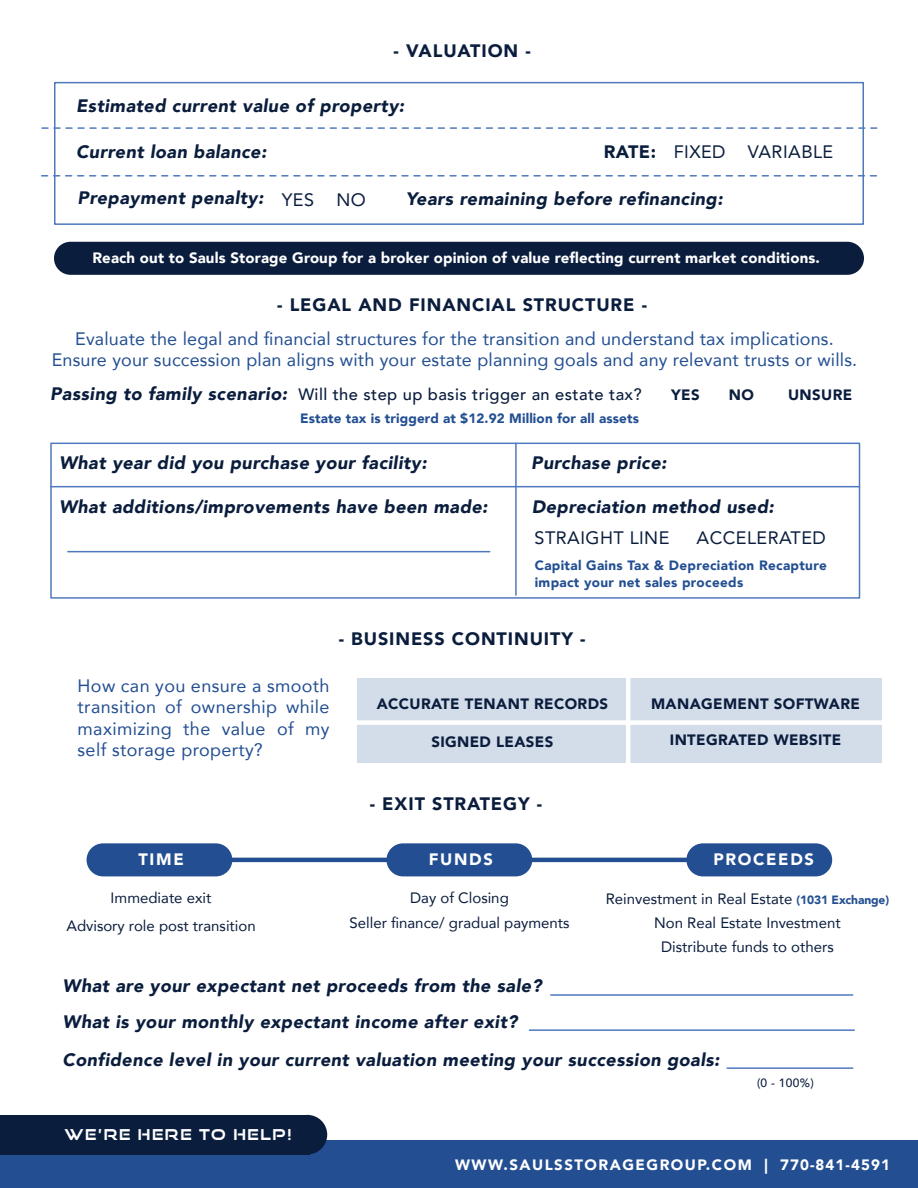
<style>
.page{position:relative;width:918px;height:1188px;background:#fff}
.page>*{position:absolute;margin:0;border:0;box-sizing:border-box;transform-origin:0 0}
.t1{font:italic 900 18px/36px "Avenir";letter-spacing:.025em;color:#0a1d3d}
.t2{font:18px/21.6px "Avenir";letter-spacing:.01em;color:#234f92;text-align:center}
.t3{font:900 18px "Avenir";letter-spacing:.05em;color:#0a1d3d}
.t4{font:18px "Avenir";letter-spacing:.025em;color:#0a1d3d}
.t5{font:500 16.5px "Avenir";letter-spacing:.025em;color:#0a1d3d}
.t6{font:900 16.5px "Avenir";letter-spacing:.1em;color:#fff}
.t7{font:15px/24px "Avenir";color:#0a1d3d;text-align:center}
.t8{font:900 15px "Avenir";letter-spacing:.01em;color:#fff}
.t9{font:900 15px "Avenir";letter-spacing:.025em;color:#0a1d3d}
.t10{font:900 15px "Avenir";letter-spacing:.1em;color:#fff}
.t11{font:700 15px "Good Times Rg";letter-spacing:.1em;color:#fff}
.t12{font:900 13.5px/16.2px "Avenir";letter-spacing:.025em;color:#234f92}
.t13{font:500 12px "Avenir";color:#0a1d3d}
.s1{font-weight:900}
.s2{font-weight:900;font-style:italic;font-size:18px}
.s3{font-weight:900;font-size:12px;color:#234f92}
</style>
<div class="page">
<div style="left:54px;top:242px;width:810px;height:33px;background:#0a1d3d;border-radius:17px"></div>
<div style="left:357px;top:678px;width:525px;height:85px;background:#d3dce9"></div>
<div style="left:0;top:1141px;width:918px;height:47px;background:#234f92"></div>
<div style="left:54px;top:82px;width:810px;height:143px;border:2px solid #4f79bd"></div>
<svg style="left:42px;top:127px;width:835px;height:2px"></svg>
<svg style="left:42px;top:175px;width:834px;height:2px"></svg>
<hr style="left:51px;top:486px;width:809px;height:1px;background:#4f79bd">
<hr style="left:515px;top:443px;width:2px;height:152px;background:#4f79bd">
<hr style="left:68px;top:551px;width:422px;height:1px;background:#4f79bd">
<hr style="left:727px;top:1067px;width:126px;height:2px;background:#4f79bd">
<hr style="left:551px;top:994px;width:302px;height:2px;background:#4f79bd">
<hr style="left:529px;top:1029px;width:325px;height:2px;background:#4f79bd">
<div style="left:50px;top:443px;width:810px;height:156px;border:2px solid #4f79bd"></div>
<hr style="left:626px;top:657px;width:4px;height:134px;background:#fff">
<div style="left:343px;top:720px;width:575px;height:5px;background:#fff"></div>
<div style="left:87px;top:843px;width:145px;height:33px;background:#234f92;border-radius:17px"></div>
<div style="left:386px;top:843px;width:146px;height:33px;background:#234f92;border-radius:17px"></div>
<div style="left:686px;top:843px;width:146px;height:33px;background:#234f92;border-radius:17px"></div>
<hr style="left:154px;top:858px;width:618px;height:4px;background:#234f92">
<div style="left:0;top:1115px;width:309px;height:40px;background:#0a1d3d"></div>
<div style="left:288px;top:1115px;width:39px;height:40px;background:#0a1d3d;border-radius:50%"></div>
<p class="t3" style="left:394px;top:35px;width:139px">- VALUATION -</p>
<p class="t1" style="left:76px;top:88px;width:330px">Estimated current value of property:</p>
<p class="t1" style="left:76px;top:134px;width:192px">Current loan balance:</p>
<p class="t1" style="left:78px;top:179px;width:187px">Prepayment penalty:</p>
<p class="t4" style="left:604px;top:138px;width:231px"><span class="s1">RATE:</span> FIXED VARIABLE</p>
<p class="t4" style="left:282px;top:185px;width:86px">YES NO</p>
<p class="t1" style="left:406px;top:180px;width:318px">Years remaining before refinancing:</p>
<p class="t8" style="left:92px;top:245px;width:729px">Reach out to Sauls Storage Group for a broker opinion of value reflecting current market conditions.</p>
<p class="t3" style="left:277px;top:289px;width:371px">- LEGAL AND FINANCIAL STRUCTURE -</p>
<p class="t2" style="left:52px;top:327px;width:807px">Evaluate the legal and financial structures for the transition and understand tax implications.<br>Ensure your succession plan aligns with your estate planning goals and any relevant trusts or wills.</p>
<p class="t5" style="left:50px;top:380px;width:593px"><span class="s2">Passing to family scenario:</span> Will the step up basis trigger an estate tax?</p>
<p class="t9" style="left:671px;top:382px;width:30px">YES</p>
<p class="t9" style="left:729px;top:382px;width:27px">NO</p>
<p class="t9" style="left:788px;top:382px;width:66px">UNSURE</p>
<p class="t12" style="left:300px;top:410px;width:340px">Estate tax is triggerd at $12.92 Million for all assets</p>
<p class="t1" style="left:59px;top:445px;width:369px">What year did you purchase your facility:</p>
<p class="t1" style="left:531px;top:445px;width:137px">Purchase price:</p>
<p class="t1" style="left:59px;top:488px;width:430px">What additions/improvements have been made:</p>
<p class="t1" style="left:532px;top:488px;width:244px">Depreciation method used:</p>
<p class="t4" style="left:535px;top:523px;width:136px">STRAIGHT LINE</p>
<p class="t4" style="left:697px;top:523px;width:131px">ACCELERATED</p>
<p class="t12" style="left:535px;top:557px;width:294px">Capital Gains Tax &amp; Depreciation Recapture impact your net sales proceeds</p>
<p class="t3" style="left:339px;top:623px;width:248px">- BUSINESS CONTINUITY -</p>
<p class="t2" style="left:78px;top:674px;width:253px;text-align:justify">How can you ensure a smooth transition of ownership while maximizing the value of my self storage property?</p>
<p class="t9" style="left:377px;top:691px;width:233px">ACCURATE TENANT RECORDS</p>
<p class="t9" style="left:431px;top:729px;width:124px">SIGNED LEASES</p>
<p class="t3" style="left:370px;top:788px;width:174px">- EXIT STRATEGY -</p>
<p class="t9" style="left:651px;top:691px;width:210px">MANAGEMENT SOFTWARE</p>
<p class="t9" style="left:670px;top:727px;width:173px">INTEGRATED WEBSITE</p>
<p class="t6" style="left:138px;top:845px;width:47px">TIME</p>
<p class="t6" style="left:429px;top:845px;width:66px">FUNDS</p>
<p class="t6" style="left:714px;top:845px;width:102px">PROCEEDS</p>
<p class="t7" style="left:66px;top:883px;width:191px;line-height:28.5px">Immediate exit<br>Advisory role post transition</p>
<p class="t7" style="left:349px;top:884px;width:222px;line-height:25.5px">Day of Closing<br>Seller finance/ gradual payments</p>
<p class="t7" style="left:606px;top:887px;width:285px">Reinvestment in Real Estate <span class="s3">(1031 Exchange)<br></span>Non Real Estate Investment<br>Distribute funds to others</p>
<p class="t1" style="left:63px;top:967px;width:481px">What are your expectant net proceeds from the sale?<br>What is your monthly expectant income after exit?</p>
<p class="t1" style="left:63px;top:1042px;width:659px">Confidence level in your current valuation meeting your succession goals:</p>
<p class="t11" style="left:65px;top:1125px;width:229px">WE’RE HERE TO HELP!</p>
<p class="t13" style="left:757px;top:1072px;width:58px">(0 - 100%)</p>
<p class="t10" style="left:455px;top:1152px;width:437px">WWW.SAULSSTORAGEGROUP.COM | 770-841-4591</p>
</div>
